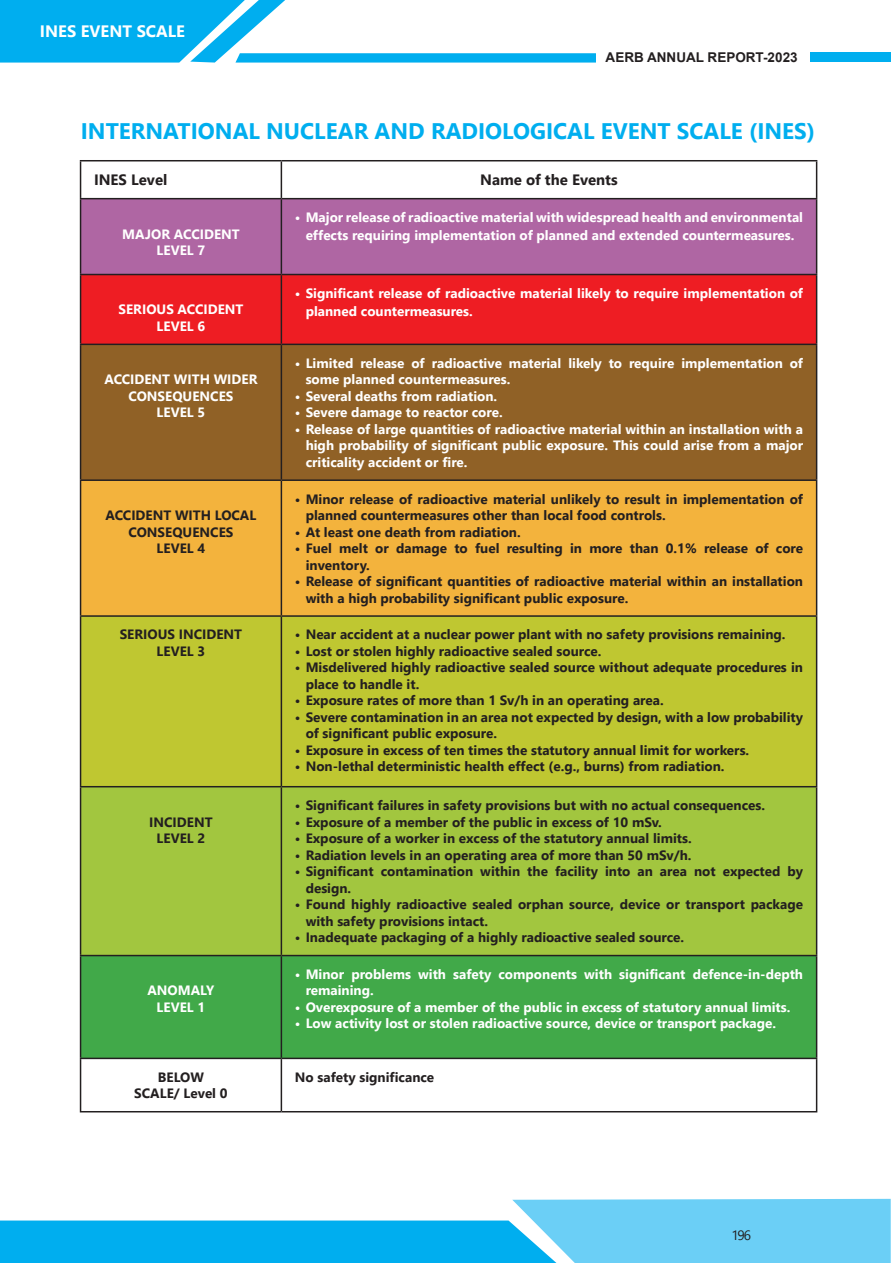
<style>
.page{position:relative;width:893px;height:1263px;background:#fff}
.page>*{position:absolute;margin:0;border:0;box-sizing:border-box;transform-origin:0 0}
.cyan_Nirmala_12_Bold{font:700 22.5px "Nirmala UI";color:#00aeef}
.Sub-Headline{font:700 16.5px "Nirmala UI";color:#fff}
.Body_Text_11{font:700 15px "Nirmala UI";color:#231f20}
.Body_Text_11-2{font:700 13.5px/16.5px "Nirmala UI";color:#231f20}
.Body_Text_11-3{font:700 13.5px/16.5px "Nirmala UI";color:#fff}
.t1{font:700 13.5px "Arial";color:#231f20}
.t2{font:13.5px "Nirmala UI";color:#231f20}
</style>
<div class="page">
<svg style="left:0;top:1199px;width:891px;height:64px"></svg>
<div style="left:810px;top:53px;width:81px;height:9px;background:#00aeef"></div>
<svg style="left:0;top:0;width:596px;height:63px"></svg>
<div style="left:81px;top:199px;width:735px;height:75px;background:#af66a3"></div>
<div style="left:81px;top:275px;width:735px;height:69px;background:#ee1d23"></div>
<div style="left:81px;top:345px;width:735px;height:134px;background:#906126"></div>
<div style="left:81px;top:481px;width:735px;height:134px;background:#f3b33d"></div>
<div style="left:81px;top:617px;width:735px;height:169px;background:#bfc731"></div>
<div style="left:81px;top:787px;width:735px;height:168px;background:#a2c63f"></div>
<div style="left:81px;top:956px;width:735px;height:102px;background:#41a949"></div>
<hr style="left:80px;top:199px;width:1px;height:75px;background:#231f20">
<hr style="left:281px;top:199px;width:1px;height:75px;background:#231f20">
<hr style="left:816px;top:199px;width:1px;height:75px;background:#231f20">
<hr style="left:80px;top:274px;width:201px;height:1px;background:#231f20">
<hr style="left:80px;top:275px;width:1px;height:69px;background:#231f20">
<hr style="left:281px;top:274px;width:536px;height:1px;background:#231f20">
<hr style="left:281px;top:275px;width:1px;height:69px;background:#231f20">
<hr style="left:816px;top:275px;width:1px;height:69px;background:#231f20">
<hr style="left:80px;top:344px;width:201px;height:1px;background:#231f20">
<hr style="left:80px;top:345px;width:1px;height:134px;background:#231f20">
<hr style="left:281px;top:344px;width:536px;height:1px;background:#231f20">
<hr style="left:281px;top:345px;width:1px;height:134px;background:#231f20">
<hr style="left:816px;top:345px;width:1px;height:134px;background:#231f20">
<hr style="left:80px;top:479px;width:201px;height:2px;background:#231f20">
<hr style="left:80px;top:481px;width:1px;height:134px;background:#231f20">
<hr style="left:281px;top:479px;width:536px;height:2px;background:#231f20">
<hr style="left:281px;top:481px;width:1px;height:134px;background:#231f20">
<hr style="left:816px;top:481px;width:1px;height:134px;background:#231f20">
<hr style="left:80px;top:615px;width:201px;height:2px;background:#231f20">
<hr style="left:80px;top:617px;width:1px;height:169px;background:#231f20">
<hr style="left:281px;top:615px;width:536px;height:2px;background:#231f20">
<hr style="left:281px;top:617px;width:1px;height:169px;background:#231f20">
<hr style="left:816px;top:617px;width:1px;height:169px;background:#231f20">
<hr style="left:80px;top:786px;width:201px;height:1px;background:#231f20">
<hr style="left:80px;top:787px;width:1px;height:168px;background:#231f20">
<hr style="left:281px;top:786px;width:536px;height:1px;background:#231f20">
<hr style="left:281px;top:787px;width:1px;height:168px;background:#231f20">
<hr style="left:816px;top:787px;width:1px;height:168px;background:#231f20">
<hr style="left:80px;top:955px;width:201px;height:1px;background:#231f20">
<hr style="left:80px;top:956px;width:1px;height:102px;background:#231f20">
<hr style="left:281px;top:955px;width:536px;height:1px;background:#231f20">
<hr style="left:281px;top:956px;width:1px;height:102px;background:#231f20">
<hr style="left:816px;top:956px;width:1px;height:102px;background:#231f20">
<hr style="left:80px;top:1058px;width:201px;height:1px;background:#231f20">
<hr style="left:80px;top:1059px;width:1px;height:52px;background:#231f20">
<hr style="left:281px;top:1058px;width:536px;height:1px;background:#231f20">
<hr style="left:281px;top:1059px;width:1px;height:52px;background:#231f20">
<hr style="left:816px;top:1059px;width:1px;height:52px;background:#231f20">
<hr style="left:80px;top:1111px;width:201px;height:1px;background:#231f20">
<hr style="left:281px;top:1111px;width:536px;height:1px;background:#231f20">
<hr style="left:80px;top:160px;width:201px;height:1px;background:#231f20">
<hr style="left:80px;top:161px;width:1px;height:37px;background:#231f20">
<hr style="left:281px;top:160px;width:536px;height:1px;background:#231f20">
<hr style="left:281px;top:161px;width:1px;height:37px;background:#231f20">
<hr style="left:816px;top:161px;width:1px;height:37px;background:#231f20">
<hr style="left:80px;top:198px;width:201px;height:1px;background:#231f20">
<hr style="left:281px;top:198px;width:536px;height:1px;background:#231f20">
<p class="Sub-Headline" style="left:40px;top:18px;width:147px">INES EVENT SCALE</p>
<p class="t1" style="left:606px;top:48px;width:194px">AERB ANNUAL REPORT-2023</p>
<p class="cyan_Nirmala_12_Bold" style="left:81px;top:112px;width:736px">INTERNATIONAL NUCLEAR AND RADIOLOGICAL EVENT SCALE (INES)</p>
<p class="Body_Text_11" style="left:94px;top:167px;width:75px">INES Level</p>
<p class="Body_Text_11" style="left:480px;top:167px;width:139px">Name of the Events</p>
<p class="Body_Text_11-3" style="left:122px;top:225px;width:119px">MAJOR ACCIDENT</p>
<p class="Body_Text_11-3" style="left:157px;top:241px;width:50px">LEVEL 7</p>
<p class="Body_Text_11-3" style="left:118px;top:301px;width:126px">SERIOUS ACCIDENT</p>
<p class="Body_Text_11-3" style="left:157px;top:317px;width:50px">LEVEL 6</p>
<p class="Body_Text_11-3" style="left:104px;top:370px;width:155px;text-align:center">ACCIDENT WITH WIDER<br>CONSEQUENCES</p>
<p class="Body_Text_11-3" style="left:157px;top:403px;width:50px">LEVEL 5</p>
<p class="Body_Text_11-2" style="left:106px;top:506px;width:152px;text-align:center">ACCIDENT WITH LOCAL<br>CONSEQUENCES</p>
<p class="Body_Text_11-2" style="left:157px;top:539px;width:50px">LEVEL 4</p>
<p class="Body_Text_11-2" style="left:120px;top:626px;width:124px">SERIOUS INCIDENT</p>
<p class="Body_Text_11-2" style="left:157px;top:642px;width:50px">LEVEL 3</p>
<p class="Body_Text_11-2" style="left:149px;top:813px;width:65px">INCIDENT</p>
<p class="Body_Text_11-2" style="left:157px;top:829px;width:50px">LEVEL 2</p>
<p class="Body_Text_11-3" style="left:147px;top:982px;width:69px">ANOMALY</p>
<p class="Body_Text_11-3" style="left:157px;top:998px;width:50px">LEVEL 1</p>
<p class="Body_Text_11-2" style="left:158px;top:1068px;width:48px">BELOW</p>
<p class="Body_Text_11-2" style="left:134px;top:1084px;width:95px">SCALE/ Level 0</p>
<p class="Body_Text_11-3" style="left:295px;top:207px;width:510px;line-height:18px;text-align:center">• Major release of radioactive material with widespread health and environmental effects requiring implementation of planned and extended countermeasures.</p>
<p class="Body_Text_11-3" style="left:306px;top:283px;width:499px;line-height:18px;text-indent:-11px">• Significant release of radioactive material likely to require implementation of planned countermeasures.</p>
<p class="Body_Text_11-3" style="left:306px;top:354px;width:499px;text-indent:-11px">• Limited release of radioactive material likely to require implementation of some planned countermeasures.</p>
<p class="Body_Text_11-3" style="left:295px;top:387px;width:204px">• Several deaths from radiation.</p>
<p class="Body_Text_11-3" style="left:295px;top:403px;width:209px">• Severe damage to reactor core.</p>
<p class="Body_Text_11-3" style="left:306px;top:420px;width:499px;text-align:justify;text-indent:-11px">• Release of large quantities of radioactive material within an installation with a high probability of significant public exposure. This could arise from a major criticality accident or fire.</p>
<p class="Body_Text_11-2" style="left:306px;top:490px;width:499px;text-indent:-11px">• Minor release of radioactive material unlikely to result in implementation of planned countermeasures other than local food controls.</p>
<p class="Body_Text_11-2" style="left:295px;top:523px;width:227px">• At least one death from radiation.</p>
<p class="Body_Text_11-2" style="left:306px;top:539px;width:499px;text-indent:-11px">• Fuel melt or damage to fuel resulting in more than 0.1% release of core inventory.</p>
<p class="Body_Text_11-2" style="left:306px;top:572px;width:499px;text-indent:-11px">• Release of significant quantities of radioactive material within an installation with a high probability significant public exposure.</p>
<p class="Body_Text_11-2" style="left:295px;top:626px;width:492px">• Near accident at a nuclear power plant with no safety provisions remaining.</p>
<p class="Body_Text_11-2" style="left:295px;top:642px;width:308px">• Lost or stolen highly radioactive sealed source.</p>
<p class="Body_Text_11-2" style="left:306px;top:659px;width:499px;text-indent:-11px">• Misdelivered highly radioactive sealed source without adequate procedures in place to handle it.</p>
<p class="Body_Text_11-2" style="left:295px;top:692px;width:370px">• Exposure rates of more than 1 Sv/h in an operating area.</p>
<p class="Body_Text_11-2" style="left:306px;top:708px;width:499px;text-indent:-11px">• Severe contamination in an area not expected by design, with a low probability of significant public exposure.</p>
<p class="Body_Text_11-2" style="left:295px;top:741px;width:456px">• Exposure in excess of ten times the statutory annual limit for workers.</p>
<p class="Body_Text_11-2" style="left:295px;top:758px;width:431px">• Non-lethal deterministic health effect (e.g., burns) from radiation.</p>
<p class="Body_Text_11-2" style="left:295px;top:796px;width:472px">• Significant failures in safety provisions but with no actual consequences.</p>
<p class="Body_Text_11-2" style="left:295px;top:813px;width:368px">• Exposure of a member of the public in excess of 10 mSv.</p>
<p class="Body_Text_11-2" style="left:295px;top:829px;width:398px">• Exposure of a worker in excess of the statutory annual limits.</p>
<p class="Body_Text_11-2" style="left:295px;top:846px;width:398px">• Radiation levels in an operating area of more than 50 mSv/h.</p>
<p class="Body_Text_11-2" style="left:306px;top:862px;width:499px;text-indent:-11px">• Significant contamination within the facility into an area not expected by design.</p>
<p class="Body_Text_11-2" style="left:306px;top:895px;width:499px;text-indent:-11px">• Found highly radioactive sealed orphan source, device or transport package with safety provisions intact.</p>
<p class="Body_Text_11-2" style="left:295px;top:928px;width:391px">• Inadequate packaging of a highly radioactive sealed source.</p>
<p class="Body_Text_11-3" style="left:306px;top:965px;width:499px;text-indent:-11px">• Minor problems with safety components with significant defence-in-depth remaining.</p>
<p class="Body_Text_11-3" style="left:295px;top:998px;width:497px">• Overexposure of a member of the public in excess of statutory annual limits.</p>
<p class="Body_Text_11-3" style="left:295px;top:1015px;width:483px">• Low activity lost or stolen radioactive source, device or transport package.</p>
<p class="Body_Text_11-2" style="left:295px;top:1068px;width:141px">No safety significance</p>
<p class="t2" style="left:731px;top:1224px;width:21px">196</p>
</div>
